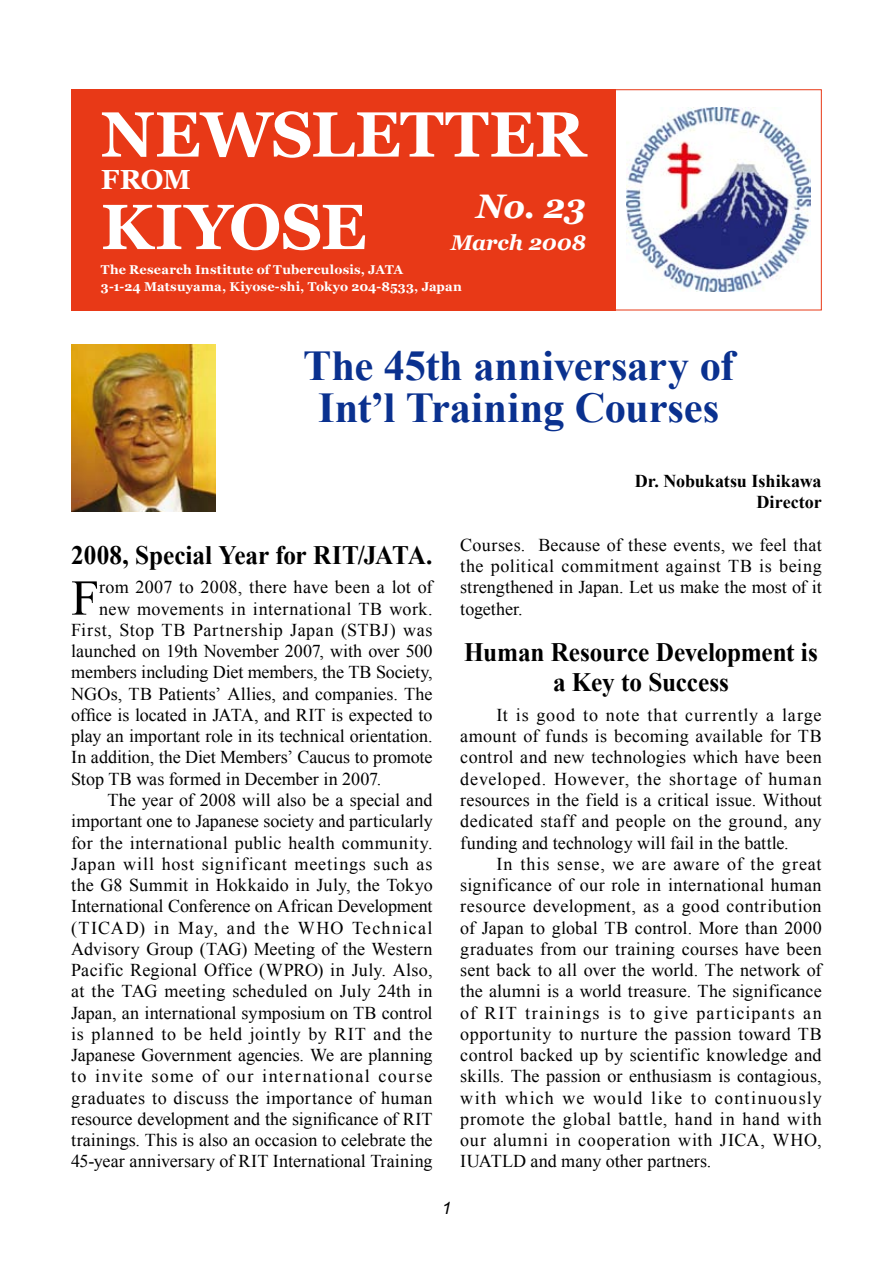
<style>
.page{position:relative;width:893px;height:1263px;background:#fff}
.page>*{position:absolute;margin:0;border:0;box-sizing:border-box;transform-origin:0 0}
.t1{font:700 63.75px "Georgia";color:#fff}
.t2{font:50.25px "Times New Roman";color:#000}
.t3{font:700 42.45px/42.5px "Times New Roman";letter-spacing:-.005em;color:#0a318f;text-align:center}
.t4{font:italic 700 34.05px "Georgia";color:#fff}
.t5{font:700 27.6px "Georgia";color:#fff}
.t6{font:700 26.55px/29.7px "Times New Roman";letter-spacing:-.005em;color:#000;text-align:center;scale:.95 1}
.t7{font:italic 700 21.3px "Georgia";letter-spacing:-.005em;color:#fff}
.t8{font:18px/21.3px "Times New Roman";letter-spacing:.015em;color:#000;text-align:justify}
.t9{font:18px/21.3px "Times New Roman";letter-spacing:.035em;color:#000}
.t10{font:18px "Times New Roman";letter-spacing:-.005em;color:#000}
.t11{font:18px "Times New Roman";letter-spacing:.04em;color:#000}
.t12{font:700 18px/21.3px "Times New Roman";color:#000;text-align:right}
.t13{font:18px "Times New Roman";letter-spacing:.065em;color:#000}
.t14{font:18px "Times New Roman";letter-spacing:.075em;color:#000}
.t15{font:18px "Times New Roman";letter-spacing:.08em;color:#000}
.t16{font:700 12.75px/17px "Georgia";letter-spacing:.015em;color:#fff}
</style>
<div class="page">
<div style="left:613px;top:89px;width:209px;height:221px;border:1px solid #e83917"></div>
<img style="left:626px;top:108px;width:185px;height:184px">
<img style="left:71px;top:344px;width:145px;height:167px">
<div style="left:71px;top:89px;width:544px;height:221px;background:#e83917"></div>
<h1 class="t1" style="left:101px;top:98px;width:486px">NEWSLETTER</h1>
<h3 class="t5" style="left:101px;top:164px;width:92px">FROM</h3>
<h1 class="t1" style="left:101px;top:191px;width:267px">KIYOSE</h1>
<p class="t16" style="left:101px;top:262px;width:362px">The Research Institute of Tuberculosis, JATA<br>3-1-24 Matsuyama, Kiyose-shi, Tokyo 204-8533, Japan</p>
<h3 class="t4" style="left:476px;top:187px;width:111px">No. 23</h3>
<p class="t7" style="left:451px;top:230px;width:136px">March 2008</p>
<h3 class="t3" style="left:303px;top:343px;width:433px">The 45th anniversary of<br>Int l’ Training Courses</h3>
<h3 class="t6" style="left:71px;top:540px;width:382px">2008, Special Year for RIT/JATA.</h3>
<p class="t8" style="left:99px;top:576px;width:335px">rom 2007 to 2008, there have been a lot of</p>
<h2 class="t2" style="left:71px;top:564px;width:29px">F</h2>
<p class="t8" style="left:71px;top:598px;width:363px;text-indent:28px">new movements in international TB work.<br>First, Stop TB Partnership Japan (STBJ) was launched on 19th November 2007, with over 500 members including Diet members, the TB Society, NGOs, TB Patients’ Allies, and companies. The office is located in JATA, and RIT is expected to play an important role in its technical orientation.<br>In addition, the Diet Members’ Caucus to promote Stop TB was formed in December in 2007.</p>
<p class="t8" style="left:71px;top:789px;width:363px;text-align:right">The year of 2008 will also be a special and important one to Japanese society and particularly for the international public health community.<br>Japan will host significant meetings such as the G8 Summit in Hokkaido in July, the Tokyo International Conference on African Development Technical</p>
<p class="t8" style="left:71px;top:917px;width:75px">(TICAD)</p>
<p class="t8" style="left:71px;top:938px;width:363px">Advisory Group (TAG) Meeting of the Western</p>
<p class="t8" style="left:71px;top:959px;width:363px">Pacific Regional Office (WPRO) in July. Also,</p>
<p class="t8" style="left:71px;top:980px;width:363px">at the TAG meeting scheduled on July 24th in</p>
<p class="t10" style="left:71px;top:1000px;width:363px">Japan, an international symposium on TB control</p>
<p class="t11" style="left:71px;top:1022px;width:363px">is planned to be held jointly by RIT and the</p>
<p class="t8" style="left:71px;top:1044px;width:363px">Japanese Government agencies. We are planning</p>
<p class="t8" style="left:379px;top:1065px;width:56px">course</p>
<p class="t8" style="left:154px;top:917px;width:17px">in</p>
<p class="t8" style="left:227px;top:917px;width:30px">and</p>
<p class="t8" style="left:264px;top:917px;width:26px">the</p>
<p class="t8" style="left:298px;top:917px;width:47px">WHO</p>
<p class="t8" style="left:178px;top:917px;width:42px">May,</p>
<p class="t8" style="left:95px;top:1065px;width:49px">invite</p>
<p class="t14" style="left:262px;top:1064px;width:109px">international</p>
<p class="t8" style="left:202px;top:1065px;width:17px">of</p>
<p class="t8" style="left:71px;top:1065px;width:363px;text-align:left">to<br>graduates to discuss the importance of human resource development and the significance of RIT trainings. This is also an occasion to celebrate the 45-year anniversary of RIT International Training</p>
<p class="t8" style="left:152px;top:1065px;width:43px">some</p>
<p class="t8" style="left:226px;top:1065px;width:28px">our</p>
<p class="t12" style="left:635px;top:470px;width:188px">Dr. Nobukatsu Ishikawa<br>Director</p>
<p class="t8" style="left:538px;top:534px;width:285px">Because of these events, we feel that</p>
<p class="t8" style="left:460px;top:534px;width:363px;text-align:left">Courses.<br>the political commitment against TB is being strengthened in Japan. Let us make the most of it together.</p>
<h3 class="t6" style="left:464px;top:637px;width:374px">Human Resource Development is a Key to Success</h3>
<p class="t8" style="left:460px;top:704px;width:363px;text-indent:36px">It is good to note that currently a large amount of funds is becoming available for TB control and new technologies which have been developed. However, the shortage of human resources in the field is a critical issue. Without dedicated staff and people on the ground, any funding and technology will fail in the battle.</p>
<p class="t8" style="left:460px;top:853px;width:363px;text-align:right">In this sense, we are aware of the great significance of our role in international human resource development, as a good contribution of Japan to global TB control. More than 2000 graduates from our training courses have been sent back to all over the world. The network of the alumni is a world treasure. The significance an</p>
<p class="t15" style="left:525px;top:1000px;width:76px">trainings</p>
<p class="t8" style="left:608px;top:1002px;width:15px">is</p>
<p class="t8" style="left:654px;top:1002px;width:36px">give</p>
<p class="t13" style="left:696px;top:1000px;width:100px">participants</p>
<p class="t8" style="left:460px;top:1002px;width:17px">of</p>
<p class="t8" style="left:460px;top:1023px;width:363px">opportunity to nurture the passion toward TB</p>
<p class="t8" style="left:460px;top:1044px;width:363px">control backed up by scientific knowledge and</p>
<p class="t8" style="left:460px;top:1065px;width:363px">skills. The passion or enthusiasm is contagious,</p>
<p class="t13" style="left:715px;top:1085px;width:108px">continuously</p>
<p class="t8" style="left:484px;top:1002px;width:34px">RIT</p>
<p class="t8" style="left:630px;top:1002px;width:17px">to</p>
<p class="t9" style="left:460px;top:1087px;width:363px">with<br>promote the global battle, hand in hand with our alumni in cooperation with JICA, WHO,<br>IUATLD and many other partners.</p>
<p class="t8" style="left:505px;top:1087px;width:50px">which</p>
<p class="t8" style="left:593px;top:1087px;width:51px">would</p>
<p class="t8" style="left:651px;top:1087px;width:33px">like</p>
<p class="t8" style="left:691px;top:1087px;width:17px">to</p>
<p class="t8" style="left:563px;top:1087px;width:23px">we</p>
</div>
